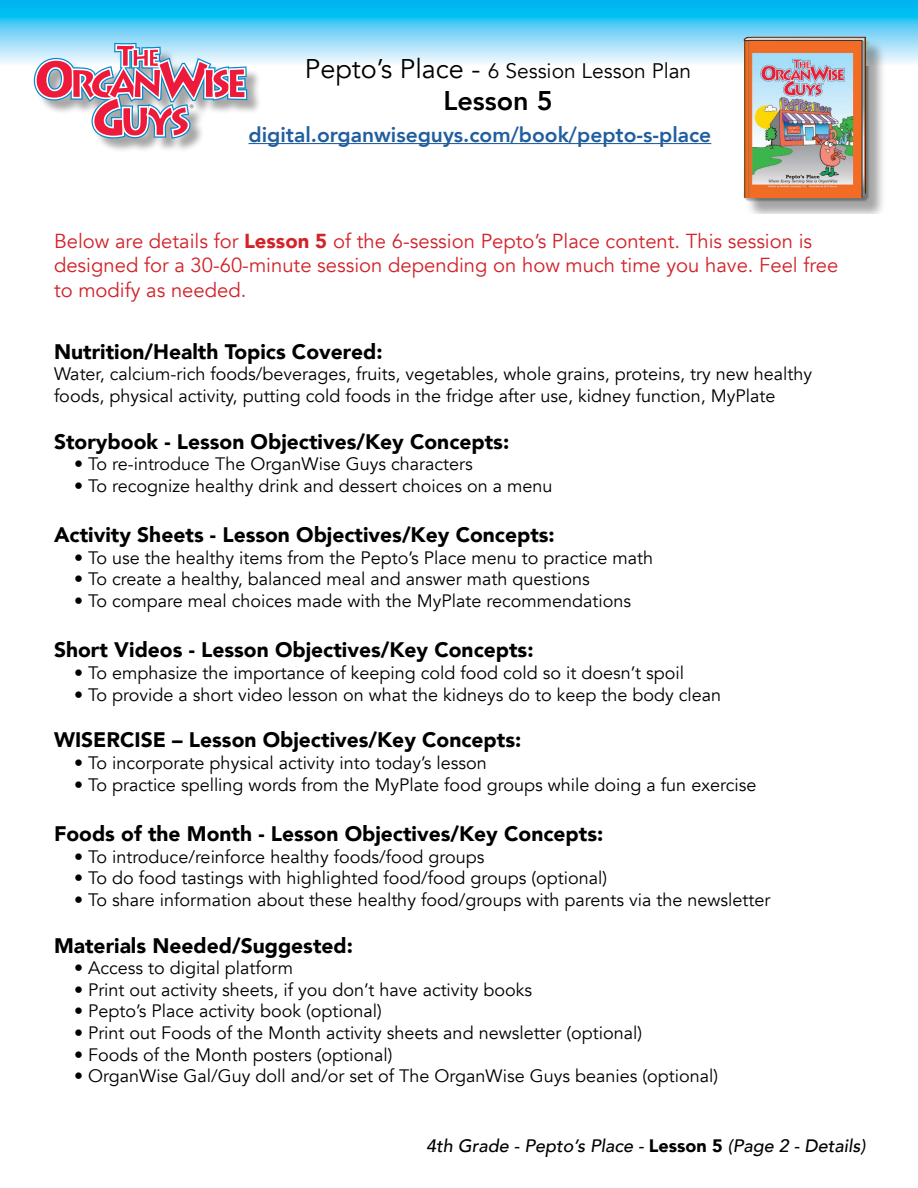
<style>
.page{position:relative;width:918px;height:1188px;background:#fff}
.page>*{position:absolute;margin:0;border:0;box-sizing:border-box;transform-origin:0 0}
.t1{font:800 27px "Avenir";color:#000}
.t2{font:900 21px "Avenir";color:#000}
.t3{font:800 21px "Avenir";color:#215e9e}
.t4{font:21px "Avenir";color:#000}
.t5{font:20.25px/24.3px "Avenir";color:#d2232a}
.t6{font:18px/21.6px "Avenir";color:#000}
.t7{font:italic 500 18px "Avenir";color:#000}
.s1{font-size:27px}
.s2{font-weight:900}
.s3{font-weight:900;font-style:normal}
</style>
<div class="page">
<svg style="left:0;top:0;width:918px;height:64px;background:#5bcef5"></svg>
<div style="left:36px;top:45px;width:226px;height:108px;background:#000;opacity:.35"></div>
<svg style="left:32px;top:41px;width:217px;height:99px"></svg>
<hr style="left:249px;top:143px;width:462px;height:1px;background:#215e9e">
<div style="left:746px;top:40px;width:141px;height:174px;background:#000;opacity:.35"></div>
<img style="left:731px;top:28px;width:150px;height:186px">
<img style="left:744px;top:37px;width:122px;height:161px">
<p class="t4" style="left:305px;top:58px;width:388px"><span class="s1">Pepto’s Place -</span> 6 Session Lesson Plan</p>
<h1 class="t1" style="left:443px;top:80px;width:111px">Lesson 5</h1>
<p class="t3" style="left:249px;top:118px;width:464px">digital.organwiseguys.com/book/pepto-s-place</p>
<p class="t5" style="left:54px;top:229px;width:786px">Below are details for <span class="s2">Lesson 5</span> of the 6-session Pepto’s Place content. This session is designed for a 30-60-minute session depending on how much time you have. Feel free to modify as needed.</p>
<p class="t2" style="left:54px;top:333px;width:330px">Nutrition/Health Topics Covered:</p>
<p class="t6" style="left:54px;top:363px;width:760px">Water, calcium-rich foods/beverages, fruits, vegetables, whole grains, proteins, try new healthy foods, physical activity, putting cold foods in the fridge after use, kidney function, MyPlate</p>
<p class="t2" style="left:54px;top:423px;width:457px">Storybook - Lesson Objectives/Key Concepts:</p>
<p class="t6" style="left:74px;top:453px;width:400px">• To re-introduce The OrganWise Guys characters</p>
<p class="t6" style="left:74px;top:475px;width:480px">• To recognize healthy drink and dessert choices on a menu</p>
<p class="t2" style="left:54px;top:517px;width:502px">Activity Sheets - Lesson Objectives/Key Concepts:</p>
<p class="t6" style="left:74px;top:547px;width:581px">• To use the healthy items from the Pepto’s Place menu to practice math</p>
<p class="t6" style="left:74px;top:569px;width:517px">• To create a healthy, balanced meal and answer math questions</p>
<p class="t6" style="left:74px;top:590px;width:559px">• To compare meal choices made with the MyPlate recommendations</p>
<p class="t2" style="left:54px;top:632px;width:481px">Short Videos - Lesson Objectives/Key Concepts:</p>
<p class="t6" style="left:74px;top:662px;width:612px">• To emphasize the importance of keeping cold food cold so it doesn’t spoil</p>
<p class="t6" style="left:74px;top:684px;width:649px">• To provide a short video lesson on what the kidneys do to keep the body clean</p>
<p class="t2" style="left:54px;top:722px;width:469px">WISERCISE – Lesson Objectives/Key Concepts:</p>
<p class="t6" style="left:74px;top:752px;width:414px">• To incorporate physical activity into today’s lesson</p>
<p class="t6" style="left:74px;top:774px;width:684px">• To practice spelling words from the MyPlate food groups while doing a fun exercise</p>
<p class="t2" style="left:54px;top:816px;width:551px">Foods of the Month - Lesson Objectives/Key Concepts:</p>
<p class="t6" style="left:74px;top:846px;width:412px">• To introduce/reinforce healthy foods/food groups</p>
<p class="t6" style="left:74px;top:867px;width:535px">• To do food tastings with highlighted food/food groups (optional)</p>
<p class="t6" style="left:74px;top:889px;width:698px">• To share information about these healthy food/groups with parents via the newsletter</p>
<p class="t2" style="left:54px;top:927px;width:301px">Materials Needed/Suggested:</p>
<p class="t6" style="left:74px;top:957px;width:221px">• Access to digital platform</p>
<p class="t6" style="left:74px;top:979px;width:460px">• Print out activity sheets, if you don’t have activity books</p>
<p class="t6" style="left:74px;top:1001px;width:309px">• Pepto’s Place activity book (optional)</p>
<p class="t6" style="left:74px;top:1022px;width:570px">• Print out Foods of the Month activity sheets and newsletter (optional)</p>
<p class="t6" style="left:74px;top:1044px;width:320px">• Foods of the Month posters (optional)</p>
<p class="t6" style="left:74px;top:1065px;width:646px">• OrganWise Gal/Guy doll and/or set of The OrganWise Guys beanies (optional)</p>
<p class="t7" style="left:426px;top:1135px;width:441px">4th Grade - Pepto’s Place - <span class="s3">Lesson 5</span> (Page 2 - Details)</p>
</div>
